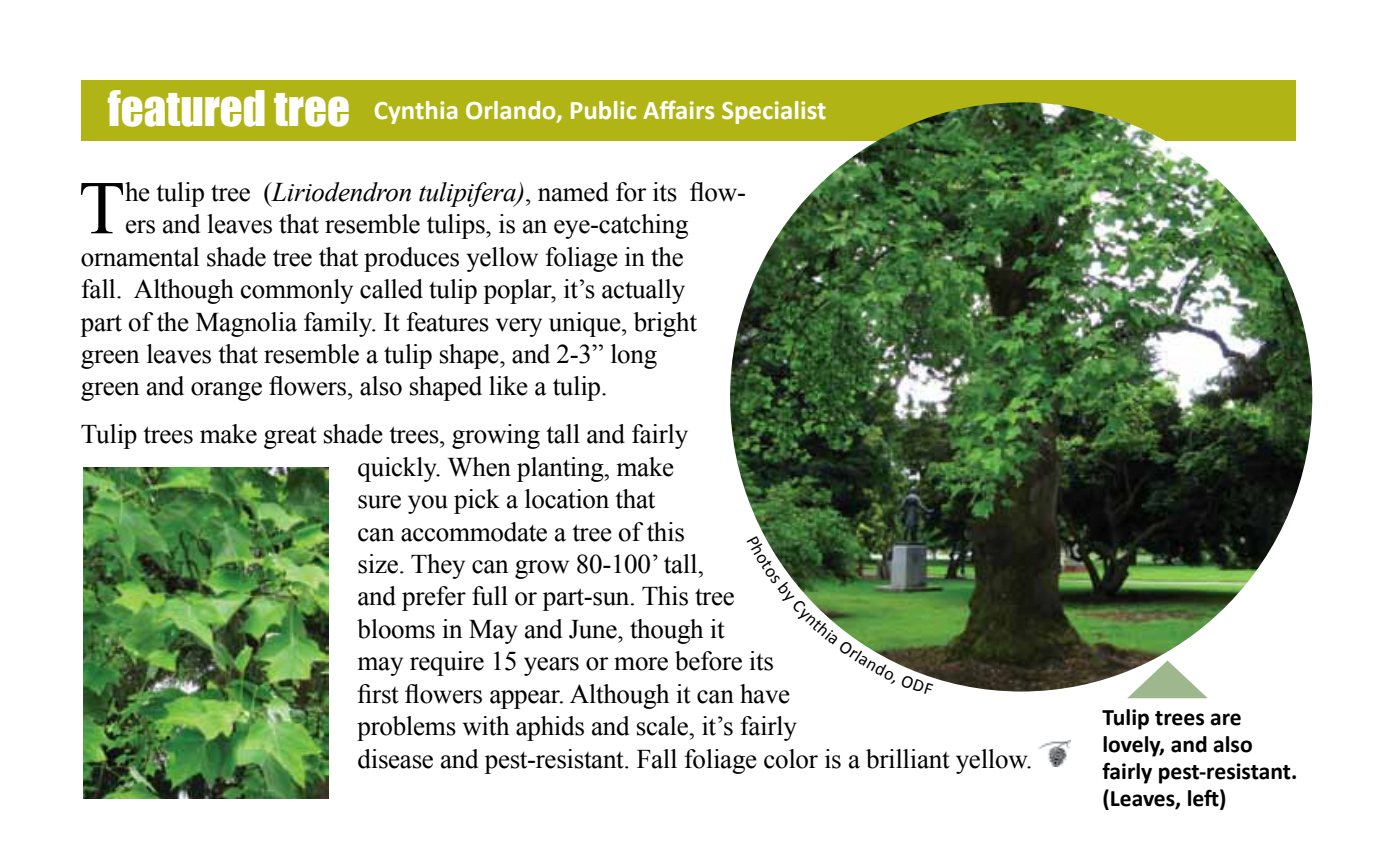
<style>
.page{position:relative;width:1377px;height:864px;background:#fff}
.page>*{position:absolute;margin:0;border:0;box-sizing:border-box;transform-origin:0 0}
.t1{font:75.83px "Times New Roman";color:#000}
.t2{font:27px/32.4px "Times New Roman";letter-spacing:-.01em;color:#000}
.t3{font:700 27px "Calibri";color:#fff}
.t4{font:700 23.62px/27px "Calibri";color:#000}
.s1{font-family:"Impact";font-weight:400;font-size:45px}
.s2{font-style:italic}
</style>
<div class="page">
<img style="left:1039px;top:741px;width:31px;height:26px">
<div style="left:81px;top:81px;width:1215px;height:60px;background:#b1b415"></div>
<img style="left:83px;top:467px;width:245px;height:331px">
<svg style="left:1127px;top:692px;width:81px;height:6px"></svg>
<img style="left:730px;top:102px;width:582px;height:590px">
<svg style="left:747px;top:536px;width:148px;height:148px"></svg>
<svg style="left:901px;top:674px;width:32px;height:18px"></svg>
<p class="t3" style="left:108px;top:93px;width:720px"><span class="s1">featured tree</span> Cynthia Orlando, Public Affairs Specialist</p>
<h1 class="t1" style="left:79px;top:157px;width:48px">T</h1>
<p class="t2" style="left:125px;top:175px;width:623px">he tulip tree (<span class="s2">Liriodendron tulipifera)</span>, named for its flow-</p>
<p class="t2" style="left:125px;top:208px;width:565px">ers and leaves that resemble tulips, is an eye-catching</p>
<p class="t2" style="left:81px;top:240px;width:604px">ornamental shade tree that produces yellow foliage in the</p>
<p class="t2" style="left:81px;top:272px;width:606px">fall. Although commonly called tulip poplar, it’s actually</p>
<p class="t2" style="left:81px;top:305px;width:617px">part of the Magnolia family. It features very unique, bright</p>
<p class="t2" style="left:81px;top:337px;width:578px">green leaves that resemble a tulip shape, and 2-3” long</p>
<p class="t2" style="left:81px;top:370px;width:528px">green and orange flowers, also shaped like a tulip.</p>
<p class="t2" style="left:358px;top:418px;width:677px;text-indent:-277px">Tulip trees make great shade trees, growing tall and fairly<br>quickly. When planting, make<br>sure you pick a location that<br>can accommodate a tree of this<br>size. They can grow 80-100’ tall,<br>and prefer full or part-sun. This tree<br>blooms in May and June, though it<br>may require 15 years or more before its<br>first flowers appear. Although it can have<br>problems with aphids and scale, it’s fairly<br>disease and pest-resistant. Fall foliage color is a brilliant yellow.</p>
<p class="t4" style="left:1102px;top:703px;width:196px">Tulip trees are lovely, and also fairly pest-resistant. (Leaves, left)</p>
</div>
